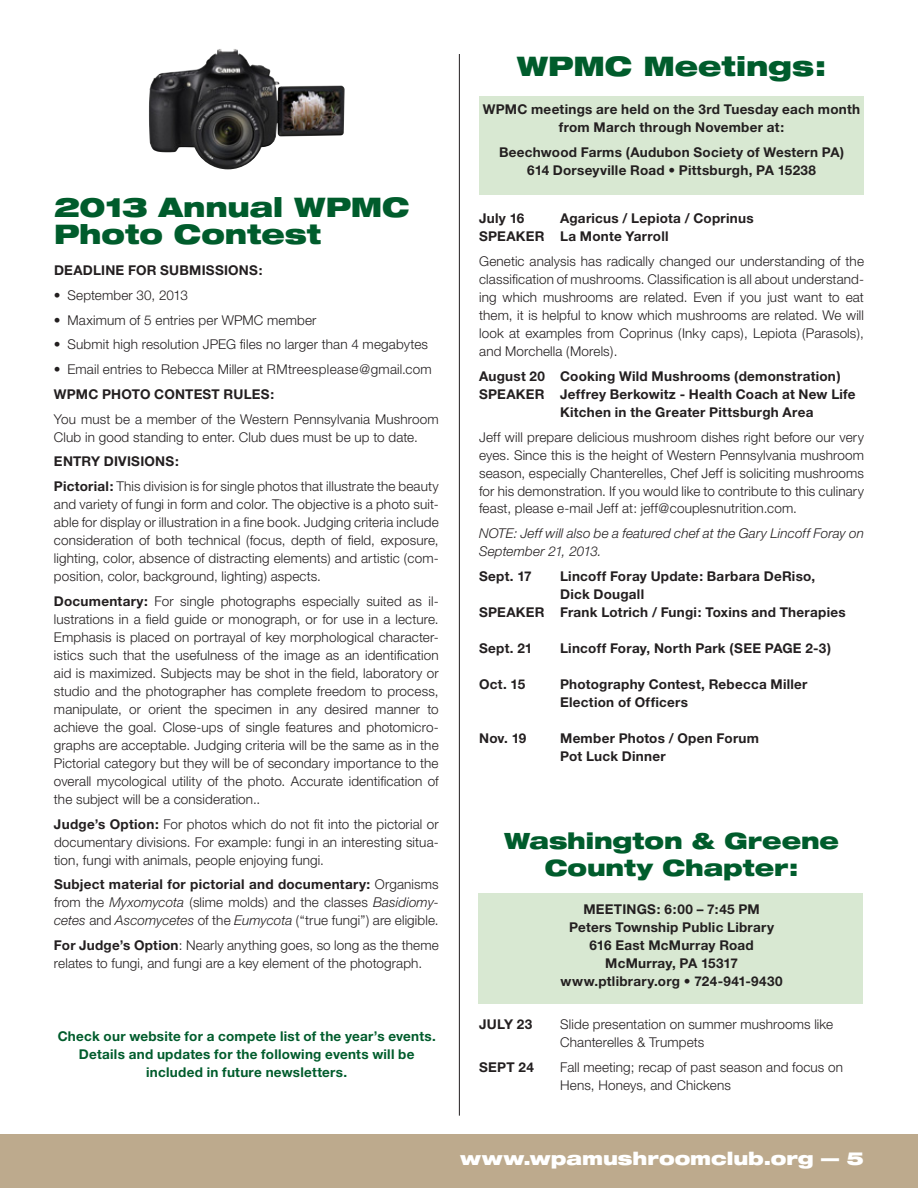
<style>
.page{position:relative;width:918px;height:1188px;background:#fff}
.page>*{position:absolute;margin:0;border:0;box-sizing:border-box;transform-origin:0 0}
.t1{font:900 expanded 27px/27px "Helvetica Neue";letter-spacing:-.005em;color:#005c2c}
.t2{font:900 expanded 22.5px/27px "Helvetica Neue";letter-spacing:-.005em;color:#005c2c;text-align:center}
.t3{font:900 expanded 18px "Helvetica Neue";color:#fff}
.t4{font:300 13.5px/18px "Helvetica Neue";letter-spacing:.01em;color:#231f20;text-align:justify}
.t5{font:700 13.5px/18px "Helvetica Neue";letter-spacing:.02em;color:#231f20}
.t6{font:700 13.5px/18px "Helvetica Neue";letter-spacing:.02em;color:#005c2c;text-align:center}
.t7{font:italic 300 13.5px/18px "Helvetica Neue";letter-spacing:.005em;color:#231f20}
.s1{font-weight:700}
.s2{font-style:italic}
</style>
<div class="page">
<div style="left:0;top:1134px;width:918px;height:54px;background:#bdaa8d"></div>
<hr style="left:459px;top:54px;width:1px;height:1062px;background:#231f20">
<div style="left:479px;top:96px;width:385px;height:98px;background:#d8e8d2"></div>
<div style="left:478px;top:893px;width:385px;height:110px;background:#d8e8d2"></div>
<img style="left:149px;top:49px;width:196px;height:120px">
<h1 class="t1" style="left:54px;top:192px;width:357px">2013 Annual WPMC<br>Photo Contest</h1>
<p class="t5" style="left:54px;top:261px;width:210px">Deadline for Submissions:</p>
<p class="t4" style="left:54px;top:286px;width:135px">• September 30, 2013</p>
<p class="t4" style="left:54px;top:311px;width:264px">• Maximum of 5 entries per WPMC member</p>
<p class="t4" style="left:54px;top:335px;width:376px">• Submit high resolution JPEG files no larger than 4 megabytes</p>
<p class="t4" style="left:54px;top:360px;width:379px">• Email entries to Rebecca Miller at rmtreesplease@gmail.com</p>
<p class="t5" style="left:54px;top:385px;width:24px">WPMC</p>
<p class="t5" style="left:102px;top:385px;width:173px">Photo Contest Rules:</p>
<p class="t4" style="left:54px;top:410px;width:386px">You must be a member of the Western Pennsylvania Mushroom<br>Club in good standing to enter. Club dues must be up to date.</p>
<p class="t4" style="left:54px;top:449px;width:386px;line-height:24.8px"><span class="s1">Entry Divisions :<br>Pictorial:</span> This division is for single photos that illustrate the beauty</p>
<p class="t4" style="left:54px;top:495px;width:386px">and variety of fungi in form and color. The objective is a photo suit&shy;able for display or illustration in a fine book. Judging criteria include consideration of both technical (focus, depth of field, exposure, lighting, color, absence of distracting elements) and artistic (com&shy;position, color, background, lighting) aspects.</p>
<p class="t4" style="left:54px;top:592px;width:386px"><span class="s1">Documentary:</span> For single photographs especially suited as il&shy;lustrations in a field guide or monograph, or for use in a lecture.<br>Emphasis is placed on portrayal of key morphological character&shy;istics such that the usefulness of the image as an identification aid is maximized. Subjects may be shot in the field, laboratory or studio and the photographer has complete freedom to process, manipulate, or orient the specimen in any desired manner to achieve the goal. Close-ups of single features and photomicro&shy;graphs are acceptable. Judging criteria will be the same as in the Pictorial category but they will be of secondary importance to the overall mycological utility of the photo. Accurate identification of the subject will be a consideration..</p>
<p class="t4" style="left:54px;top:814px;width:386px"><span class="s1">Judge’s Option:</span> For photos which do not fit into the pictorial or documentary divisions. For example: fungi in an interesting situa&shy;tion, fungi with animals, people enjoying fungi.</p>
<p class="t4" style="left:54px;top:875px;width:386px"><span class="s1">Subject material for pictorial and documentary:</span> Organisms from the <span class="s2">Myxomycota</span> (slime molds) and the classes <span class="s2">Basidiomy&shy;cetes</span> and <span class="s2">Ascomycetes</span> of the <span class="s2">Eumycota</span> (“true fungi”) are eligible.</p>
<p class="t4" style="left:54px;top:936px;width:386px"><span class="s1">For Judge’s Option</span>: Nearly anything goes, so long as the theme relates to fungi, and fungi are a key element of the photograph.</p>
<p class="t6" style="left:58px;top:1027px;width:380px">Check our website for a compete list of the year’s events.<br>Details and updates for the following events will be included in future newsletters.</p>
<h1 class="t1" style="left:517px;top:52px;width:311px">WPMC Meetings:</h1>
<p class="t5" style="left:483px;top:100px;width:24px">WPMC</p>
<p class="t5" style="left:559px;top:100px;width:303px;text-indent:-28px">meetings are held on the 3rd Tuesday each month from March through November at:</p>
<p class="t5" style="left:499px;top:143px;width:346px;text-align:center">Beechwood Farms (Audubon Society of Western PA)<br>614 Dorseyville Road • Pittsburgh, PA 15238</p>
<p class="t5" style="left:479px;top:209px;width:71px">July 16 A</p>
<p class="t5" style="left:479px;top:209px;width:276px;text-indent:90px">garicus / Lepiota / Coprinus<br>Speaker La Monte Yarroll</p>
<p class="t4" style="left:479px;top:252px;width:386px">Genetic analysis has radically changed our understanding of the classification of mushrooms. Classification is all about understand&shy;ing which mushrooms are related. Even if you just want to eat them, it is helpful to know which mushrooms are related. We will look at examples from Coprinus (Inky caps), Lepiota (Parasols), and Morchella (Morels).</p>
<p class="t5" style="left:479px;top:367px;width:363px">August 20 Cooking Wild Mushrooms (demonstration)</p>
<p class="t5" style="left:479px;top:385px;width:378px">Speaker Jeffrey Berkowitz - Health Coach at New Life</p>
<p class="t5" style="left:560px;top:403px;width:255px">Kitchen in the Greater Pittsburgh Area</p>
<p class="t4" style="left:479px;top:427px;width:386px">Jeff will prepare delicious mushroom dishes right before our very eyes. Since this is the height of Western Pennsylvania mushroom season, especially Chanterelles, Chef Jeff is soliciting mushrooms for his demonstration. If you would like to contribute to this culinary feast, please e-mail Jeff at: jeff@couplesnutrition.com.</p>
<p class="t7" style="left:479px;top:524px;width:387px">NOTE: Jeff will also be a featured chef at the Gary Lincoff Foray on<br>September 21, 2013.</p>
<p class="t5" style="left:479px;top:567px;width:54px">Sept. 17</p>
<p class="t5" style="left:560px;top:567px;width:256px">Lincoff Foray Update: Barbara DeRiso,</p>
<p class="t5" style="left:560px;top:585px;width:86px">Dick Dougall</p>
<p class="t5" style="left:479px;top:603px;width:368px">Speaker Frank Lotrich / Fungi: Toxins and Therapies</p>
<p class="t5" style="left:479px;top:639px;width:55px">Sept. 21</p>
<p class="t5" style="left:560px;top:639px;width:273px">Lincoff Foray, North Park (SEE PAGE 2-3)</p>
<p class="t5" style="left:479px;top:675px;width:69px">Oct. 15 P</p>
<p class="t5" style="left:560px;top:675px;width:249px;text-indent:9px">hotography Contest, Rebecca Miller<br>E lection of Officers</p>
<p class="t5" style="left:479px;top:729px;width:71px">N ov. 19 M</p>
<p class="t5" style="left:560px;top:729px;width:200px;text-indent:13px">ember Photos / Open Forum<br>Pot Luck Dinner</p>
<h2 class="t2" style="left:504px;top:827px;width:337px">Washington &amp; Greene<br>County Chapter:</h2>
<p class="t5" style="left:561px;top:900px;width:224px;text-align:center">Meetings: 6:00 – 7:45 pm<br>Peters Township Public Library<br>616 East McMurray Road<br>McMurray, PA 15317 www.ptlibrary.org • 724-941-9430</p>
<p class="t5" style="left:479px;top:1015px;width:54px">July 23</p>
<p class="t4" style="left:560px;top:1015px;width:274px">Slide presentation on summer mushrooms like<br>Chanterelles &amp; Trumpets</p>
<p class="t5" style="left:479px;top:1058px;width:56px">Sept 24</p>
<p class="t4" style="left:560px;top:1058px;width:284px">Fall meeting; recap of past season and focus on<br>Hens, Honeys, and Chickens</p>
<h3 class="t3" style="left:460px;top:1147px;width:405px">www.wpamushroomclub.org — 5</h3>
</div>
